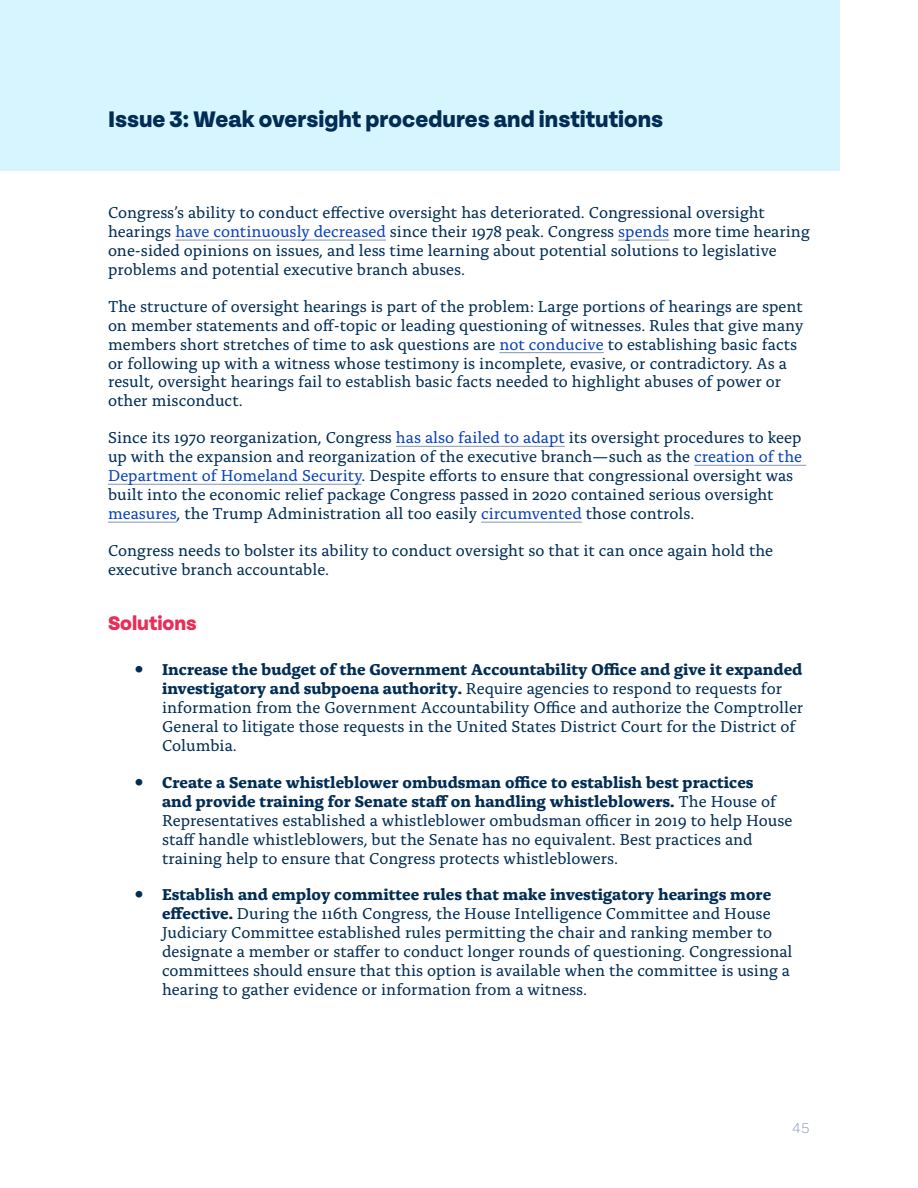
<style>
.page{position:relative;width:918px;height:1188px;background:#fff}
.page>*{position:absolute;margin:0;border:0;box-sizing:border-box;transform-origin:0 0}
.Issue_Heading{font:800 24px "Tenon";color:#012d55}
.Solutions_Heading{font:800 21px "Tenon";color:#e82d59}
.t1{font:16.5px/18.9px "Alda OTCEV";color:#012d55}
.t2{font:200 15px "Tenon";color:#8695ac}
.s1{color:#0a42bb}
.s2{font-family:"Farnham Display";font-weight:900;font-size:19.5px}
.s3{font-weight:700}
</style>
<div class="page">
<div style="left:0;top:0;width:839px;height:170px;background:#d6f5ff"></div>
<hr style="left:175px;top:240px;width:211px;height:1px;background:#8696ae">
<hr style="left:618px;top:240px;width:51px;height:1px;background:#8696ae">
<hr style="left:499px;top:352px;width:105px;height:1px;background:#8696ae">
<hr style="left:396px;top:446px;width:169px;height:1px;background:#8696ae">
<hr style="left:694px;top:465px;width:112px;height:1px;background:#8696ae">
<hr style="left:108px;top:484px;width:254px;height:1px;background:#8696ae">
<hr style="left:108px;top:522px;width:69px;height:1px;background:#8696ae">
<hr style="left:481px;top:522px;width:101px;height:1px;background:#8696ae">
<p class="Issue_Heading" style="left:108px;top:107px;width:557px">Issue 3: Weak oversight procedures and institutions</p>
<p class="t1" style="left:108px;top:202px;width:703px">Congress’s ability to conduct effective oversight has deteriorated. Congressional oversight hearings <span class="s1">have continuously decreased</span> since their 1978 peak. Congress <span class="s1">spends</span> more time hearing one-sided opinions on issues, and less time learning about potential solutions to legislative problems and potential executive branch abuses.</p>
<p class="t1" style="left:108px;top:296px;width:697px">The structure of oversight hearings is part of the problem: Large portions of hearings are spent on member statements and off-topic or leading questioning of witnesses. Rules that give many members short stretches of time to ask questions are <span class="s1">not conducive</span> to establishing basic facts or following up with a witness whose testimony is incomplete, evasive, or contradictory. As a result, oversight hearings fail to establish basic facts needed to highlight abuses of power or other misconduct.</p>
<p class="t1" style="left:108px;top:427px;width:696px">Since its 1970 reorganization, Congress <span class="s1">has also failed to adapt</span> its oversight procedures to keep up with the expansion and reorganization of the executive branch—such as the <span class="s1">creation of the Department of Homeland Security</span>. Despite efforts to ensure that congressional oversight was built into the economic relief package Congress passed in 2020 contained serious oversight <span class="s1">measures</span>, the Trump Administration all too easily <span class="s1">circumvented</span> those controls.</p>
<p class="t1" style="left:108px;top:540px;width:667px">Congress needs to bolster its ability to conduct oversight so that it can once again hold the executive branch accountable.</p>
<p class="Solutions_Heading" style="left:108px;top:611px;width:90px">Solutions</p>
<p class="t1" style="left:162px;top:659px;width:643px;text-indent:-27px"><span class="s2">•</span> <span class="s3">Increase the budget of the Government Accountability Office and give it expanded investigatory and subpoena authority.</span> Require agencies to respond to requests for information from the Government Accountability Office and authorize the Comptroller General to litigate those requests in the United States District Court for the District of Columbia.</p>
<p class="t1" style="left:162px;top:772px;width:632px;text-indent:-27px"><span class="s2">•</span> <span class="s3">Create a Senate whistleblower ombudsman office to establish best practices<br>and provide training for Senate staff on handling whistleblowers.</span> The House of Representatives established a whistleblower ombudsman officer in 2019 to help House staff handle whistleblowers, but the Senate has no equivalent. Best practices and training help to ensure that Congress protects whistleblowers.</p>
<p class="t1" style="left:162px;top:884px;width:632px;text-indent:-27px"><span class="s2">•</span> <span class="s3">Establish and employ committee rules that make investigatory hearings more effective.</span> During the 116th Congress, the House Intelligence Committee and House Judiciary Committee established rules permitting the chair and ranking member to designate a member or staffer to conduct longer rounds of questioning. Congressional committees should ensure that this option is available when the committee is using a hearing to gather evidence or information from a witness.</p>
<p class="t2" style="left:792px;top:1120px;width:19px">45</p>
</div>
